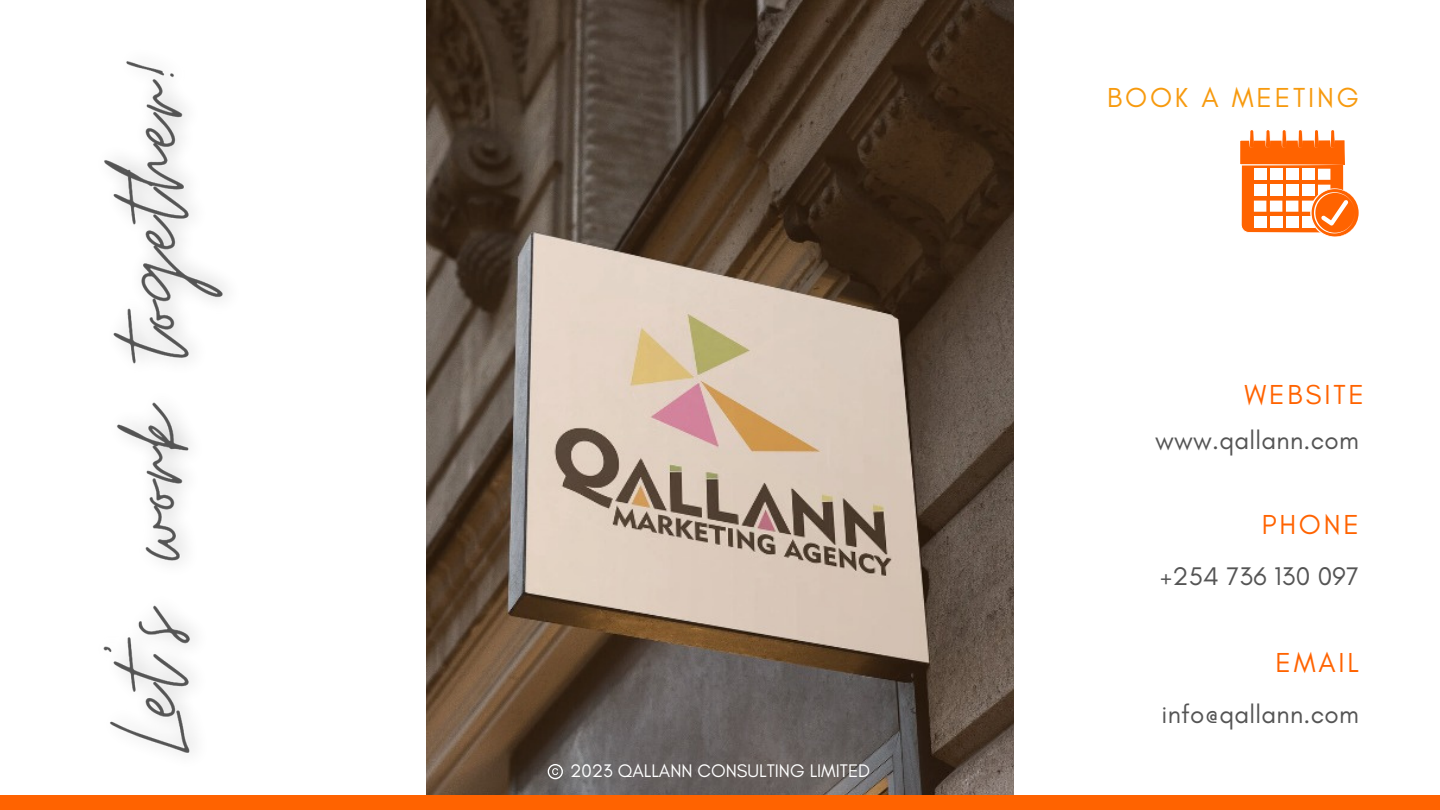
<style>
.page{position:relative;width:1440px;height:810px;background:#fff}
.page>*{position:absolute;margin:0;border:0;box-sizing:border-box;transform-origin:0 0}
.t1{font:28px "Glacial Indifference";letter-spacing:.1em;color:#ff6300}
.t2{font:28px "Glacial Indifference";letter-spacing:.1em;color:#f79a0e}
.t3{font:26px "Glacial Indifference";letter-spacing:.01em;color:#545454}
.t4{font:18.5px "Glacial Indifference";color:#fff}
</style>
<div class="page">
<img style="left:427px;top:0;width:586px;height:795px">
<div style="left:0;top:795px;width:1440px;height:15px;background:#ff6300"></div>
<svg style="left:1240px;top:130px;width:119px;height:107px"></svg>
<img style="left:103px;top:61px;width:123px;height:693px">
<svg style="left:548px;top:764px;width:15px;height:15px"></svg>
<p class="t4" style="left:570px;top:760px;width:302px">2023 QALLANN CONSULTING LIMITED</p>
<p class="t2" style="left:1107px;top:81px;width:253px">BOOK A MEETING</p>
<p class="t1" style="left:1245px;top:378px;width:121px">WEBSITE</p>
<p class="t3" style="left:1155px;top:424px;width:205px">www.qallann.com</p>
<p class="t1" style="left:1262px;top:507px;width:99px">PHONE</p>
<p class="t3" style="left:1160px;top:560px;width:200px">+254 736 130 097</p>
<p class="t1" style="left:1276px;top:646px;width:85px">EMAIL</p>
<p class="t3" style="left:1161px;top:699px;width:199px">info@qallann.com</p>
</div>
